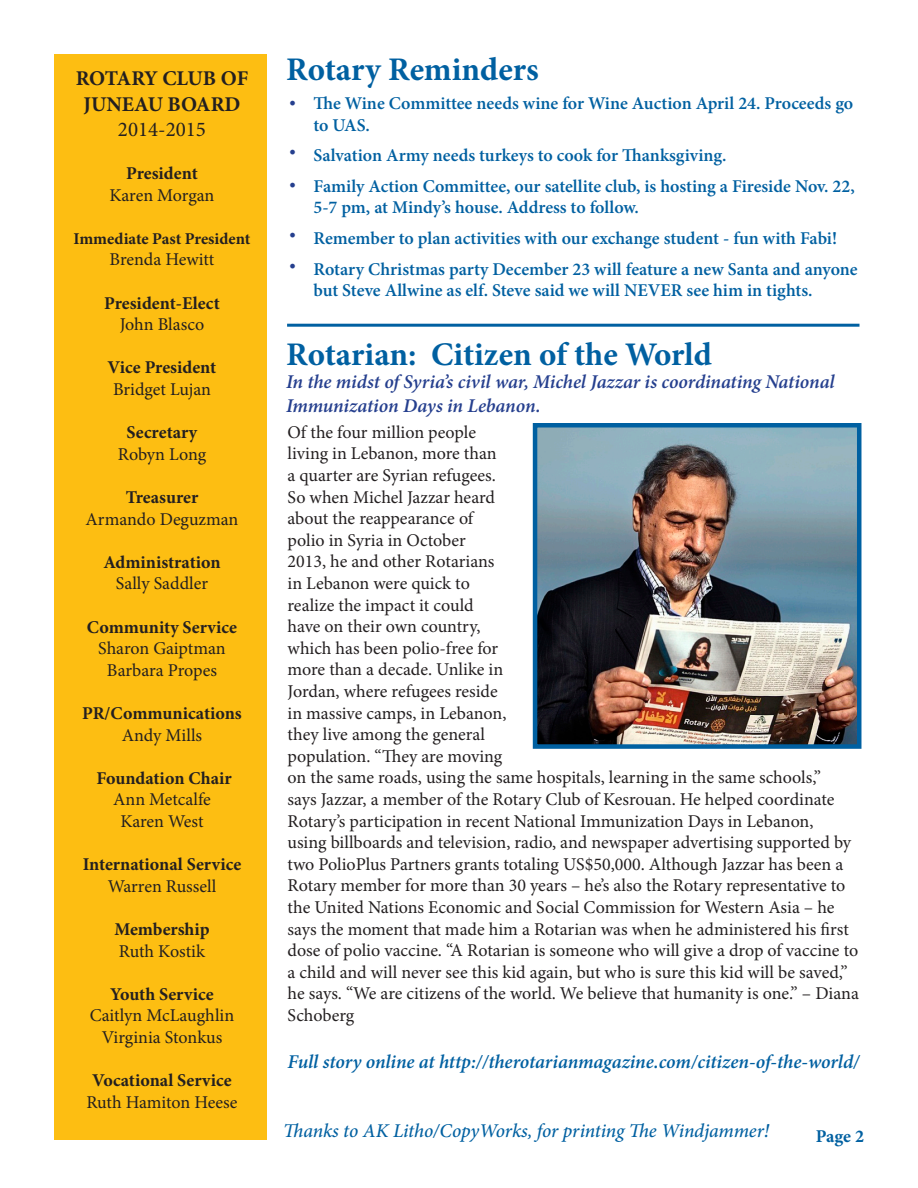
<style>
.page{position:relative;width:918px;height:1188px;background:#fff}
.page>*{position:absolute;margin:0;border:0;box-sizing:border-box;transform-origin:0 0}
.t1{font:700 33px "Minion Pro";color:#0060a1}
.t2{font:700 21px/25.2px "Minion Pro";color:#231f20;text-align:center}
.t3{font:21px "Minion Pro";color:#231f20}
.t4{font:italic 600 19.5px/23.4px "Minion Pro";letter-spacing:-.005em;color:#253f8e}
.t5{font:italic 600 19.5px "Minion Pro";letter-spacing:-.005em;color:#0060a1}
.t6{font:italic 500 19.5px "Minion Pro";letter-spacing:-.01em;color:#0060a1}
.t7{font:18px/21.6px "Minion Pro";color:#231f20}
.t8{font:600 18px/21.6px "Minion Pro";color:#0060a1}
.t9{font:700 18px "Minion Pro";color:#231f20}
.t10{font:700 18px "Minion Pro";color:#0060a1}
.t11{font:18px "Minion Pro";color:#253f8e}
.t12{font:700 16.5px "Minion Pro";letter-spacing:-.005em;color:#231f20}
</style>
<div class="page">
<div style="left:54px;top:54px;width:212px;height:1085px;background:#fdbe12"></div>
<img style="left:538px;top:428px;width:318px;height:316px">
<div style="left:533px;top:423px;width:328px;height:326px;border:4px solid #0060a1"></div>
<hr style="left:287px;top:324px;width:573px;height:3px;background:#0060a1">
<p class="t2" style="left:76px;top:66px;width:174px">ROTARY CLUB OF<br>JUNEAU BOARD</p>
<p class="t3" style="left:118px;top:115px;width:90px">2014-2015</p>
<p class="t9" style="left:126px;top:161px;width:73px">President</p>
<p class="t7" style="left:110px;top:184px;width:106px">Karen Morgan</p>
<p class="t12" style="left:73px;top:227px;width:179px">Immediate Past President</p>
<p class="t7" style="left:110px;top:249px;width:106px">Brenda Hewitt</p>
<p class="t9" style="left:104px;top:290px;width:117px">President-Elect</p>
<p class="t7" style="left:120px;top:314px;width:86px">John Blasco</p>
<p class="t9" style="left:108px;top:355px;width:110px">Vice President</p>
<p class="t7" style="left:113px;top:379px;width:99px">Bridget Lujan</p>
<p class="t9" style="left:127px;top:420px;width:72px">Secretary</p>
<p class="t7" style="left:118px;top:443px;width:90px">Robyn Long</p>
<p class="t9" style="left:126px;top:485px;width:74px">Treasurer</p>
<p class="t7" style="left:86px;top:508px;width:154px">Armando Deguzman</p>
<p class="t9" style="left:103px;top:549px;width:119px">Administration</p>
<p class="t7" style="left:116px;top:573px;width:94px">Sally Saddler</p>
<p class="t9" style="left:87px;top:614px;width:152px">Community Service</p>
<p class="t7" style="left:98px;top:638px;width:129px">Sharon Gaiptman</p>
<p class="t7" style="left:107px;top:659px;width:112px">Barbara Propes</p>
<p class="t9" style="left:82px;top:701px;width:161px">PR/Communications</p>
<p class="t7" style="left:122px;top:724px;width:82px">Andy Mills</p>
<p class="t9" style="left:96px;top:765px;width:137px">Foundation Chair</p>
<p class="t7" style="left:113px;top:789px;width:99px">Ann Metcalfe</p>
<p class="t7" style="left:120px;top:811px;width:85px">Karen West</p>
<p class="t9" style="left:83px;top:852px;width:160px">International Service</p>
<p class="t7" style="left:108px;top:875px;width:110px">Warren Russell</p>
<p class="t9" style="left:114px;top:917px;width:97px">Membership</p>
<p class="t7" style="left:119px;top:940px;width:88px">Ruth Kostik</p>
<p class="t9" style="left:110px;top:981px;width:105px">Youth Service</p>
<p class="t7" style="left:90px;top:1005px;width:146px">Caitlyn McLaughlin</p>
<p class="t7" style="left:102px;top:1027px;width:122px">Virginia Stonkus</p>
<p class="t9" style="left:92px;top:1068px;width:141px">Vocational Service</p>
<p class="t7" style="left:86px;top:1091px;width:153px">Ruth Hamiton Heese</p>
<p class="t1" style="left:286px;top:47px;width:254px">Rotary Reminders</p>
<p class="t11" style="left:289px;top:89px;width:9px">•</p>
<p class="t11" style="left:289px;top:138px;width:9px">•</p>
<p class="t11" style="left:289px;top:171px;width:9px">•</p>
<p class="t11" style="left:289px;top:221px;width:9px">•</p>
<p class="t11" style="left:289px;top:252px;width:9px">•</p>
<p class="t8" style="left:314px;top:92px;width:541px">The Wine Committee needs wine for Wine Auction April 24. Proceeds go to UAS.</p>
<p class="t8" style="left:314px;top:145px;width:415px">Salvation Army needs turkeys to cook for Thanksgiving.</p>
<p class="t8" style="left:314px;top:175px;width:543px">Family Action Committee, our satellite club, is hosting a Fireside Nov. 22,<br>5-7 pm, at Mindy’s house. Address to follow.</p>
<p class="t8" style="left:314px;top:227px;width:525px">Remember to plan activities with our exchange student - fun with Fabi!</p>
<p class="t8" style="left:314px;top:258px;width:546px">Rotary Christmas party December 23 will feature a new Santa and anyone but Steve Allwine as elf. Steve said we will NEVER see him in tights.</p>
<p class="t1" style="left:286px;top:331px;width:427px">Rotarian: Citizen of the World</p>
<p class="t4" style="left:286px;top:370px;width:550px">In the midst of Syria’s civil war, Michel Jazzar is coordinating National<br>Immunization Days in Lebanon.</p>
<p class="t7" style="left:288px;top:421px;width:573px">Of the four million people<br>living in Lebanon, more than<br>a quarter are Syrian refugees.<br>So when Michel Jazzar heard<br>about the reappearance of<br>polio in Syria in October<br>2013, he and other Rotarians<br>in Lebanon were quick to<br>realize the impact it could<br>have on their own country,<br>which has been polio-free for<br>more than a decade. Unlike in<br>Jordan, where refugees reside<br>in massive camps, in Lebanon,<br>they live among the general<br>population. “They are moving<br>on the same roads, using the same hospitals, learning in the same schools,”<br>says Jazzar, a member of the Rotary Club of Kesrouan. He helped coordinate Rotary’s participation in recent National Immunization Days in Lebanon,<br>using billboards and television, radio, and newspaper advertising supported by two PolioPlus Partners grants totaling US$50,000. Although Jazzar has been a Rotary member for more than 30 years – he’s also the Rotary representative to the United Nations Economic and Social Commission for Western Asia – he says the moment that made him a Rotarian was when he administered his first dose of polio vaccine. “A Rotarian is someone who will give a drop of vaccine to a child and will never see this kid again, but who is sure this kid will be saved,” he says. “We are citizens of the world. We believe that humanity is one.” – Diana Schoberg</p>
<p class="t5" style="left:288px;top:1048px;width:573px">Full story online at http://therotarianmagazine.com/citizen-of-the-world/</p>
<p class="t6" style="left:283px;top:1117px;width:487px">Thanks to AK Litho/CopyWorks, for printing The Windjammer!</p>
<p class="t10" style="left:816px;top:1123px;width:50px">Page 2</p>
</div>
